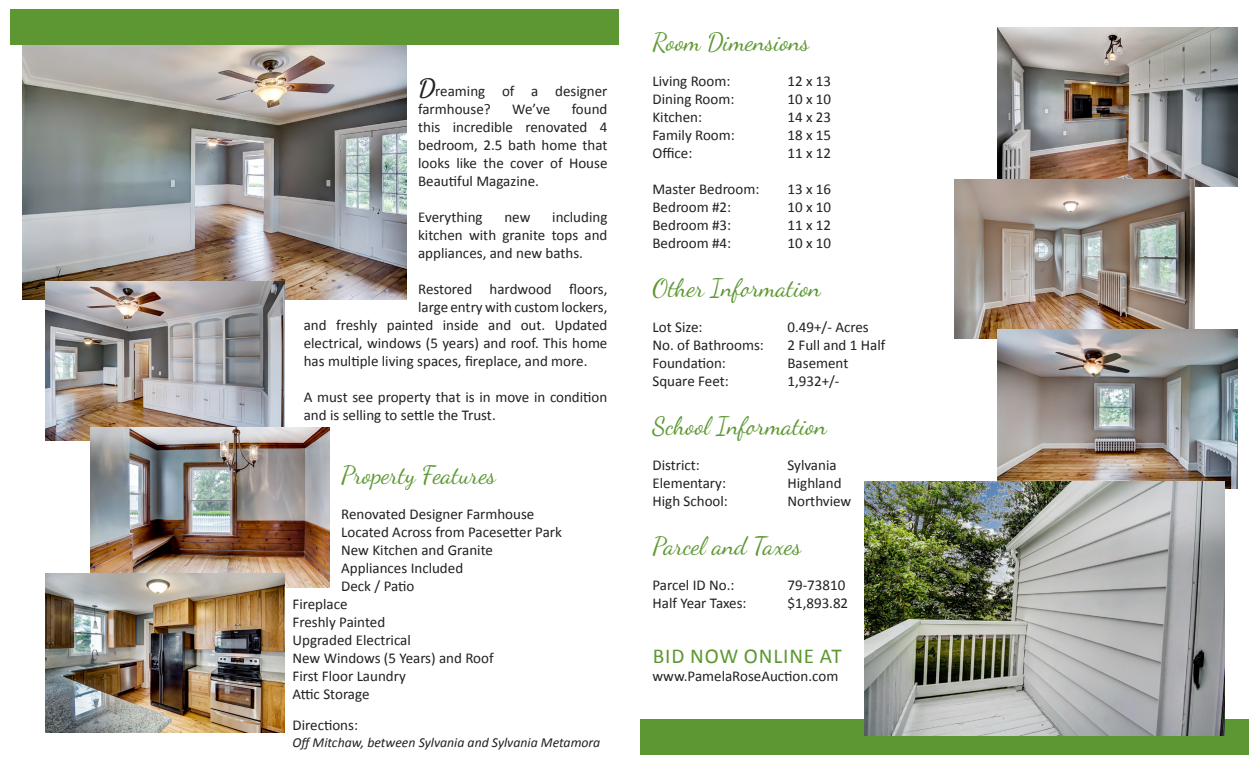
<style>
.page{position:relative;width:1260px;height:765px;background:#fff}
.page>*{position:absolute;margin:0;border:0;box-sizing:border-box;transform-origin:0 0}
.t1{font:25px "Dancing Script";color:#5c9731}
.t2{font:21.25px "Calibri";letter-spacing:.04em;color:#5c9731}
.t3{font:15px/18px "Calibri";color:#231f20}
.t4{font:italic 13.75px "Calibri";color:#231f20}
.s1{font-family:"Dancing Script";font-weight:700;font-size:25px}
</style>
<div class="page">
<img style="left:22px;top:45px;width:385px;height:254px">
<img style="left:45px;top:281px;width:240px;height:159px">
<img style="left:90px;top:428px;width:240px;height:159px">
<img style="left:45px;top:574px;width:240px;height:159px">
<div style="left:11px;top:9px;width:608px;height:36px;background:#5c9731"></div>
<img style="left:998px;top:27px;width:240px;height:159px">
<img style="left:954px;top:179px;width:240px;height:160px">
<img style="left:998px;top:329px;width:240px;height:159px">
<div style="left:641px;top:719px;width:608px;height:36px;background:#5c9731"></div>
<img style="left:864px;top:482px;width:360px;height:254px">
<p class="t3" style="left:418px;top:82px;width:191px"><span class="s1">D</span>reaming of a designer farmhouse?</p>
<p class="t3" style="left:418px;top:100px;width:191px;text-align:justify;text-indent:154px">found this incredible renovated 4 bedroom, 2.5 bath home that looks like the cover of House Beautiful Magazine.</p>
<p class="t3" style="left:418px;top:208px;width:66px">Everything</p>
<p class="t3" style="left:504px;top:208px;width:27px">new</p>
<p class="t3" style="left:512px;top:100px;width:39px">We’ve</p>
<p class="t3" style="left:418px;top:208px;width:191px;text-align:justify;text-indent:134px">including kitchen with granite tops and appliances, and new baths.</p>
<p class="t3" style="left:418px;top:280px;width:191px">Restored hardwood floors,</p>
<p class="t3" style="left:418px;top:298px;width:191px">large entry with custom lockers,</p>
<p class="t3" style="left:304px;top:316px;width:305px">and freshly painted inside and out. Updated</p>
<p class="t3" style="left:304px;top:334px;width:305px">electrical, windows (5 years) and roof. This home</p>
<p class="t3" style="left:304px;top:352px;width:285px">has multiple living spaces, fireplace, and more.</p>
<p class="t3" style="left:304px;top:388px;width:305px">A must see property that is in move in condition and is selling to settle the Trust.</p>
<p class="t1" style="left:341px;top:460px;width:156px">Property Features</p>
<p class="t3" style="left:341px;top:505px;width:195px">Renovated Designer Farmhouse</p>
<p class="t3" style="left:341px;top:523px;width:222px">Located Across from Pacesetter Park</p>
<p class="t3" style="left:341px;top:541px;width:153px">New Kitchen and Granite</p>
<p class="t3" style="left:341px;top:559px;width:123px">Appliances Included</p>
<p class="t3" style="left:341px;top:577px;width:75px">Deck / Patio</p>
<p class="t3" style="left:292px;top:595px;width:57px">Fireplace</p>
<p class="t3" style="left:292px;top:613px;width:94px">Freshly Painted</p>
<p class="t3" style="left:292px;top:631px;width:120px">Upgraded Electrical</p>
<p class="t3" style="left:292px;top:649px;width:203px">New Windows (5 Years) and Roof</p>
<p class="t3" style="left:292px;top:667px;width:115px">First Floor Laundry</p>
<p class="t3" style="left:292px;top:685px;width:79px">Attic Storage</p>
<p class="t3" style="left:292px;top:716px;width:67px">Directions:</p>
<p class="t4" style="left:292px;top:733px;width:309px">Off Mitchaw, between Sylvania and Sylvania Metamora</p>
<p class="t1" style="left:652px;top:27px;width:159px">Room Dimensions</p>
<p class="t3" style="left:652px;top:72px;width:79px">Living Room:</p>
<p class="t3" style="left:788px;top:72px;width:45px">12 x 13</p>
<p class="t3" style="left:652px;top:90px;width:83px">Dining Room:</p>
<p class="t3" style="left:788px;top:90px;width:45px">10 x 10</p>
<p class="t3" style="left:652px;top:108px;width:51px">Kitchen:</p>
<p class="t3" style="left:788px;top:108px;width:45px">14 x 23</p>
<p class="t3" style="left:652px;top:126px;width:84px">Family Room:</p>
<p class="t3" style="left:788px;top:126px;width:45px">18 x 15</p>
<p class="t3" style="left:652px;top:144px;width:41px">Office:</p>
<p class="t3" style="left:788px;top:144px;width:45px">11 x 12</p>
<p class="t3" style="left:652px;top:180px;width:108px">Master Bedroom:</p>
<p class="t3" style="left:788px;top:180px;width:45px">13 x 16</p>
<p class="t3" style="left:652px;top:198px;width:80px">Bedroom #2:</p>
<p class="t3" style="left:788px;top:198px;width:45px">10 x 10</p>
<p class="t3" style="left:652px;top:216px;width:80px">Bedroom #3:</p>
<p class="t3" style="left:788px;top:216px;width:45px">11 x 12</p>
<p class="t3" style="left:652px;top:234px;width:80px">Bedroom #4:</p>
<p class="t3" style="left:788px;top:234px;width:45px">10 x 10</p>
<p class="t1" style="left:652px;top:273px;width:170px">Other Information</p>
<p class="t3" style="left:652px;top:318px;width:52px">Lot Size:</p>
<p class="t3" style="left:788px;top:318px;width:83px">0.49+/- Acres</p>
<p class="t3" style="left:652px;top:336px;width:113px">No. of Bathrooms:</p>
<p class="t3" style="left:788px;top:336px;width:99px">2 Full and 1 Half</p>
<p class="t3" style="left:652px;top:354px;width:75px">Foundation:</p>
<p class="t3" style="left:788px;top:354px;width:62px">Basement</p>
<p class="t3" style="left:652px;top:372px;width:78px">Square Feet:</p>
<p class="t3" style="left:788px;top:372px;width:54px">1,932+/-</p>
<p class="t1" style="left:652px;top:411px;width:176px">School Information</p>
<p class="t3" style="left:652px;top:456px;width:49px">District:</p>
<p class="t3" style="left:788px;top:456px;width:51px">Sylvania</p>
<p class="t3" style="left:652px;top:474px;width:75px">Elementary:</p>
<p class="t3" style="left:788px;top:474px;width:56px">Highland</p>
<p class="t3" style="left:652px;top:492px;width:77px">High School:</p>
<p class="t3" style="left:788px;top:492px;width:65px">Northview</p>
<p class="t1" style="left:652px;top:531px;width:150px">Parcel and Taxes</p>
<p class="t3" style="left:652px;top:576px;width:84px">Parcel ID No.:</p>
<p class="t3" style="left:788px;top:576px;width:59px">79-73810</p>
<p class="t3" style="left:652px;top:594px;width:96px">Half Year Taxes:</p>
<p class="t3" style="left:788px;top:594px;width:62px">$1,893.82</p>
<p class="t2" style="left:653px;top:642px;width:190px">BID NOW ONLINE AT</p>
<p class="t3" style="left:652px;top:667px;width:187px">www.PamelaRoseAuction.com</p>
</div>
